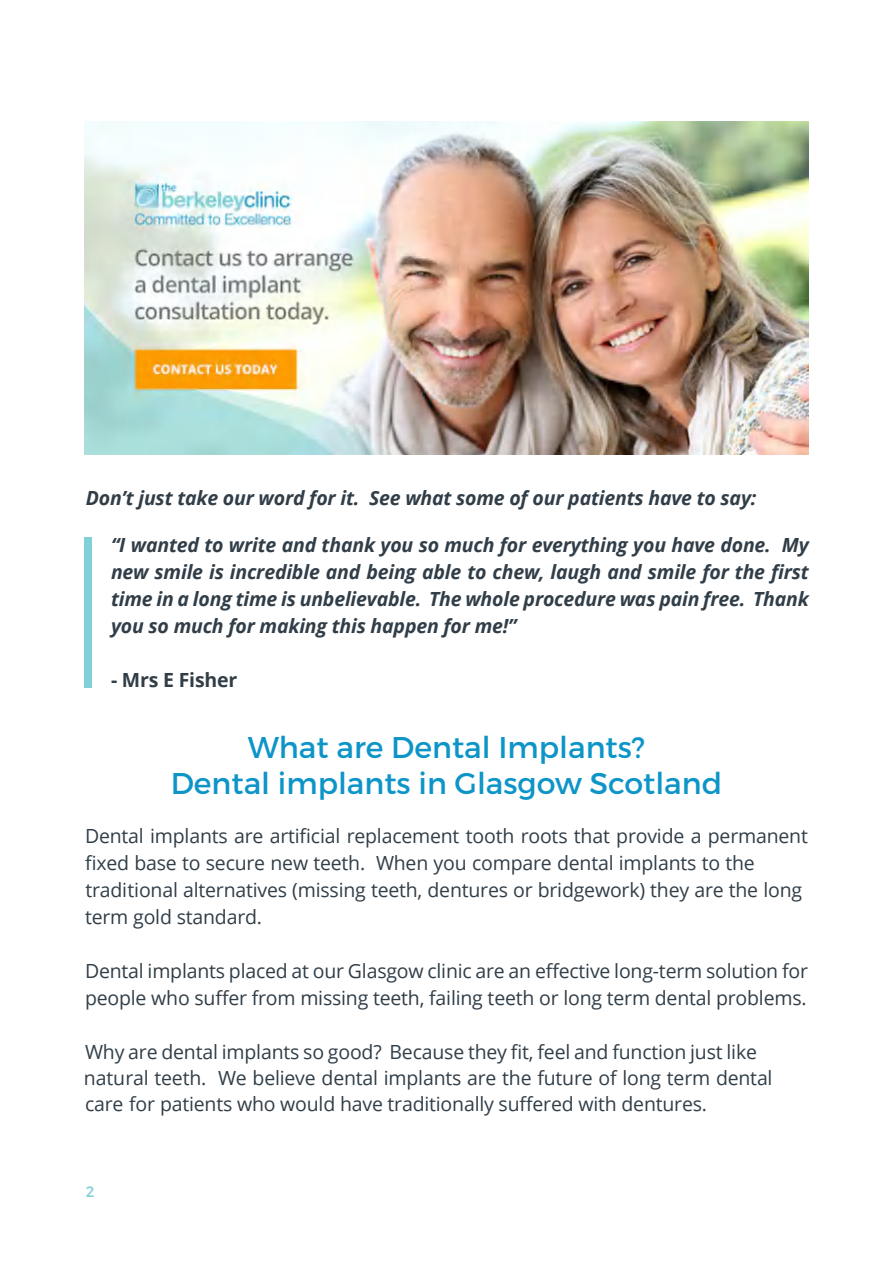
<style>
.page{position:relative;width:893px;height:1263px;background:#fff}
.page>*{position:absolute;margin:0;border:0;box-sizing:border-box;transform-origin:0 0}
.t1{font:30px/36px "Montserrat";color:#0d95c8;text-align:center}
.t2{font:19.5px/27px "Open Sans";letter-spacing:-.01em;color:#313e48}
.t3{font:italic 700 19.5px/27px "Open Sans";letter-spacing:-.01em;color:#313e48;text-align:justify}
.t4{font:700 19.5px "Open Sans";letter-spacing:-.01em;color:#313e48}
.t5{font:15px "Montserrat";color:#81cfd7}
</style>
<div class="page">
<div style="left:84px;top:537px;width:8px;height:150px;background:#81cfd7"></div>
<img style="left:84px;top:121px;width:725px;height:334px">
<p class="t3" style="left:86px;top:484px;width:672px">Don’t just take our word for it. See what some of our patients have to say:</p>
<p class="t3" style="left:111px;top:531px;width:699px">“I wanted to write and thank you so much for everything you have done. My new smile is incredible and being able to chew, laugh and smile for the first time in a long time is unbelievable. The whole procedure was pain free. Thank you so much for making this happen for me!”</p>
<p class="t4" style="left:111px;top:666px;width:128px">- Mrs E Fisher</p>
<h1 class="t1" style="left:171px;top:729px;width:553px">What are Dental Implants?<br>Dental implants in Glasgow Scotland</h1>
<p class="t2" style="left:85px;top:822px;width:724px">Dental implants are artificial replacement tooth roots that provide a permanent fixed base to secure new teeth. When you compare dental implants to the traditional alternatives (missing teeth, dentures or bridgework) they are the long term gold standard.</p>
<p class="t2" style="left:85px;top:957px;width:724px">Dental implants placed at our Glasgow clinic are an effective long-term solution for people who suffer from missing teeth, failing teeth or long term dental problems.</p>
<p class="t2" style="left:84px;top:1039px;width:690px;line-height:25.7px">Why are dental implants so good? Because they fit, feel and function just like natural teeth. We believe dental implants are the future of long term dental care for patients who would have traditionally suffered with dentures.</p>
<p class="t5" style="left:86px;top:1183px;width:10px">2</p>
</div>
